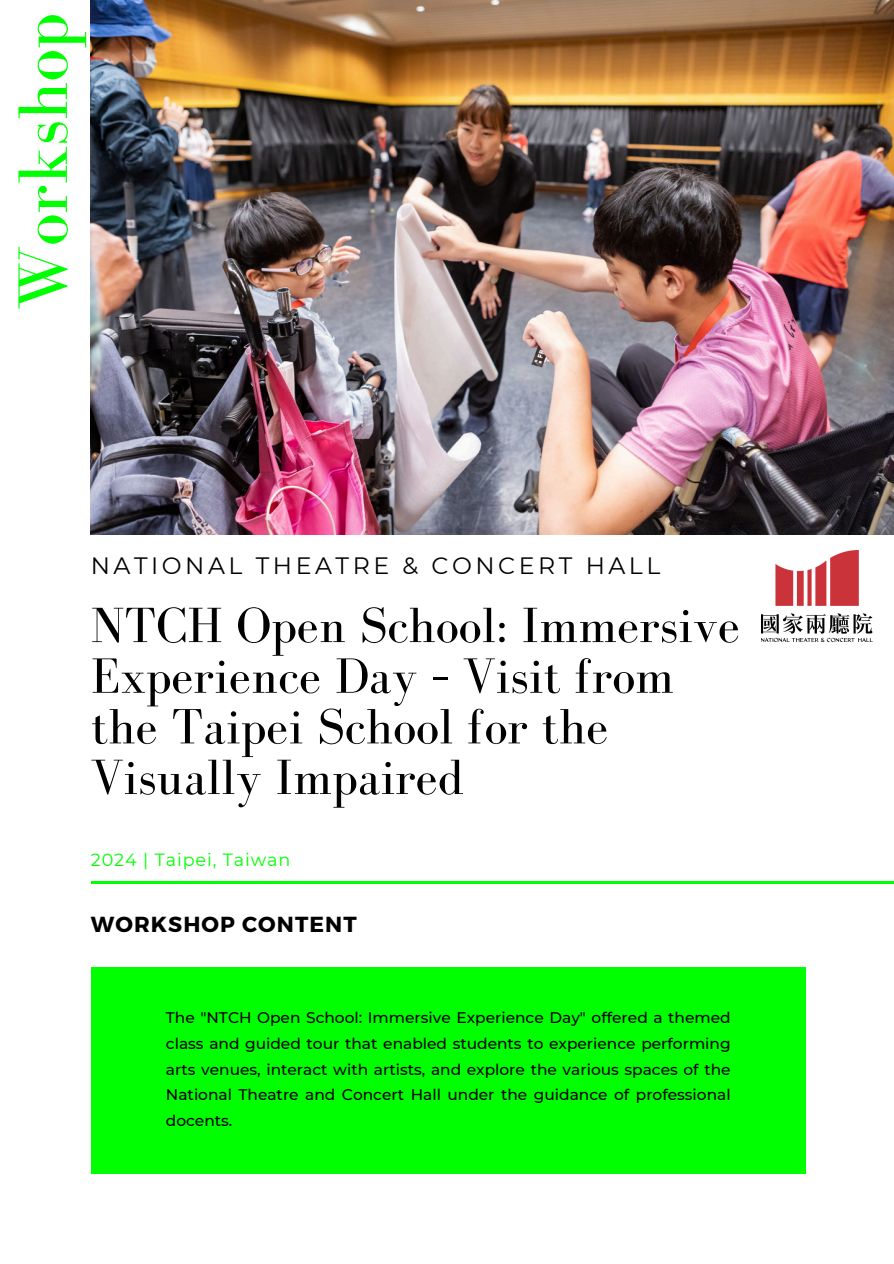
<style>
.page{position:relative;width:894px;height:1264px;background:#fff}
.page>*{position:absolute;margin:0;border:0;box-sizing:border-box;transform-origin:0 0}
.t1{font:72px "Bodoni FLF";color:#0f0}
.t2{font:51px/50.7px "Bodoni FLF";color:#000}
.t3{font:23.7px "Montserrat";letter-spacing:.15em;color:#000}
.t4{font:700 21.75px "Montserrat";letter-spacing:.05em;color:#000}
.t5{font:17.7px "Montserrat";letter-spacing:.05em;color:#0f0}
.t6{font:500 15.45px/25.8px "Montserrat";color:#000;text-align:justify}
</style>
<div class="page">
<img style="left:91px;top:0;width:802px;height:534px">
<hr style="left:91px;top:881px;width:802px;height:3px;background:#0f0">
<div style="left:91px;top:967px;width:714px;height:207px;background:#0f0"></div>
<img style="left:761px;top:550px;width:111px;height:91px">
<h1 class="t1" style="left:4px;top:310px;width:299px;rotate:-90deg">Workshop</h1>
<h3 class="t3" style="left:91px;top:551px;width:571px">NATIONAL THEATRE &amp; CONCERT HALL</h3>
<h5 class="t2" style="left:91px;top:599px;width:650px">NTCH Open School: Immersive<br>Experience Day – Visit from the Taipei School for the<br>Visually Impaired</h5>
<h2 class="t5" style="left:91px;top:848px;width:201px">2024 | Taipei, Taiwan</h2>
<p class="t4" style="left:91px;top:910px;width:267px">WORKSHOP CONTENT</p>
<p class="t6" style="left:166px;top:1004px;width:566px">The "NTCH Open School: Immersive Experience Day" offered a themed class and guided tour that enabled students to experience performing arts venues, interact with artists, and explore the various spaces of the National Theatre and Concert Hall under the guidance of professional docents.</p>
</div>
